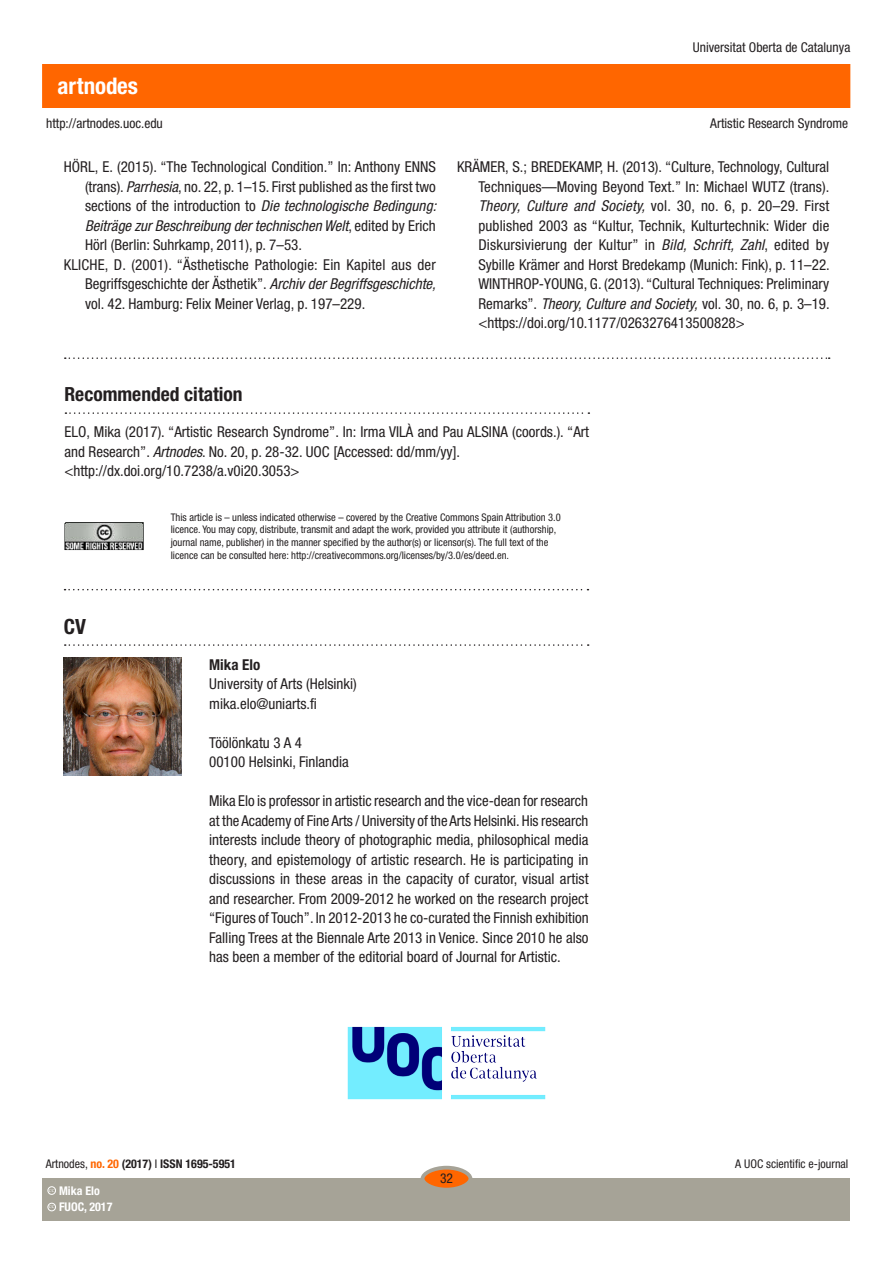
<style>
.page{position:relative;width:893px;height:1263px;background:#fff}
.page>*{position:absolute;margin:0;border:0;box-sizing:border-box;transform-origin:0 0}
.t1{font:700 condensed 22.95px "Helvetica Neue LT Std";color:#fff}
.t2{font:700 condensed 21px "Helvetica Neue LT Std";color:#231f20}
.SUBTITOLS{font:700 condensed 19.5px "Helvetica Neue LT Std";color:#231f20}
.BIBLIOGRAFIA{font:condensed 15px/19.5px "Helvetica Neue LT Std";color:#231f20;text-align:justify}
.text_general_primerp{font:condensed 15px/19.5px "Helvetica Neue LT Std";color:#231f20}
.text_general{font:700 condensed 15px "Helvetica Neue LT Std";color:#231f20}
.t3{font:condensed 13.5px "Helvetica Neue LT Std";color:#231f20}
.t4{font:700 condensed 12px "Helvetica Neue LT Std";color:#231f20}
.t5{font:condensed 12px "Helvetica Neue LT Std";color:#231f20}
.t6{font:700 condensed 12px "Helvetica Neue LT Std";color:#fff}
.creative_commons{font:condensed 10.5px/12.8px "Helvetica Neue LT Std";color:#231f20}
.t7{font:600 3.9px "Adobe Caslon Pro";color:#fff}
.s1{font-style:italic}
.s2{font-weight:400}
.s3{color:#f60}
</style>
<div class="page">
<img style="left:347px;top:1026px;width:199px;height:74px">
<div style="left:43px;top:65px;width:807px;height:42px;background:#f60"></div>
<div style="left:43px;top:1178px;width:807px;height:42px;background:#a6a397"></div>
<div style="left:422px;top:1168px;width:48px;height:21px;background:#f60;border-radius:50%"></div>
<div style="left:421px;top:1166px;width:51px;height:25px;border:4px solid #a6a397;border-radius:50%"></div>
<div style="left:48px;top:1203px;width:8px;height:8px;border:1px solid #fff;border-radius:50%"></div>
<div style="left:48px;top:1186px;width:8px;height:8px;border:1px solid #fff;border-radius:50%"></div>
<svg style="left:65px;top:357px;width:765px;height:2px"></svg>
<svg style="left:65px;top:412px;width:524px;height:2px"></svg>
<img style="left:64px;top:522px;width:80px;height:28px">
<img style="left:64px;top:657px;width:118px;height:118px">
<svg style="left:65px;top:644px;width:524px;height:2px"></svg>
<svg style="left:65px;top:589px;width:523px;height:1px"></svg>
<p class="t1" style="left:58px;top:72px;width:82px">artnodes</p>
<p class="t3" style="left:46px;top:115px;width:118px">http://artnodes.uoc.edu</p>
<p class="BIBLIOGRAFIA" style="left:85px;top:157px;width:353px;text-indent:-21px">HÖRL, E. (2015). “The Technological Condition.” In: Anthony ENNS (trans). <span class="s1">Parrhesia</span>, no. 22, p. 1–15. First published as the first two sections of the introduction to <span class="s1">Die technologische Bedingung:<br>Beiträge zur Beschreibung der technischen Welt</span>, edited by Erich Hörl (Berlin: Suhrkamp, 2011), p. 7–53.</p>
<p class="BIBLIOGRAFIA" style="left:85px;top:255px;width:352px;text-indent:-21px">KLICHE, D. (2001). “Ästhetische Pathologie: Ein Kapitel aus der Begriffsgeschichte der Ästhetik”. <span class="s1">Archiv der Begriffsgeschichte, </span>vol. 42. Hamburg: Felix Meiner Verlag, p. 197–229.</p>
<p class="t3" style="left:693px;top:40px;width:159px">Universitat Oberta de Catalunya</p>
<p class="t3" style="left:710px;top:115px;width:139px">Artistic Research Syndrome</p>
<p class="BIBLIOGRAFIA" style="left:478px;top:157px;width:353px;text-indent:-21px">KRÄMER, S.; BREDEKAMP, H. (2013). “Culture, Technology, Cultural Techniques—Moving Beyond Text.” In: Michael WUTZ (trans).<br><span class="s1">Theory, Culture and Society,</span> vol. 30, no. 6, p. 20–29. First published 2003 as “Kultur, Technik, Kulturtechnik: Wider die Diskursivierung der Kultur” in <span class="s1">Bild, Schrift, Zahl</span>, edited by Sybille Krämer and Horst Bredekamp (Munich: Fink), p. 11–22.<br>WINTHROP-YOUNG, G. (2013). “Cultural Techniques: Preliminary Remarks”. <span class="s1">Theory, Culture and Society,</span> vol. 30, no. 6, p. 3–19. &lt;https://doi.org/10.1177/0263276413500828&gt;</p>
<p class="SUBTITOLS" style="left:64px;top:382px;width:180px">Recommended citation</p>
<p class="text_general_primerp" style="left:64px;top:422px;width:526px">ELO, Mika (2017). “Artistic Research Syndrome”. In: Irma VILÀ and Pau ALSINA (coords.). “Art and Research”. <span class="s1">Artnodes</span>. No. 20, p. 28-32. UOC [Accessed: dd/mm/yy].</p>
<p class="text_general_primerp" style="left:64px;top:461px;width:237px">&lt;http://dx.doi.org/10.7238/a.v0i20.3053&gt;</p>
<p class="creative_commons" style="left:171px;top:510px;width:391px">This article is – unless indicated otherwise – covered by the Creative Commons Spain Attribution 3.0 licence. You may copy, distribute, transmit and adapt the work, provided you attribute it (authorship, journal name, publisher) in the manner specified by the author(s) or licensor(s). The full text of the licence can be consulted here: http://creativecommons.org/licenses/by/3.0/es/deed.en.</p>
<p class="t2" style="left:64px;top:614px;width:24px">CV</p>
<p class="text_general" style="left:209px;top:655px;width:53px">Mika Elo</p>
<p class="text_general_primerp" style="left:209px;top:674px;width:149px">University of Arts (Helsinki)</p>
<p class="text_general_primerp" style="left:209px;top:693px;width:109px">mika.elo@uniarts.fi</p>
<p class="text_general_primerp" style="left:209px;top:732px;width:94px">Töölönkatu 3 A 4</p>
<p class="text_general_primerp" style="left:209px;top:752px;width:141px">00100 Helsinki, Finlandia</p>
<p class="text_general_primerp" style="left:209px;top:791px;width:381px;text-align:justify">Mika Elo is professor in artistic research and the vice-dean for research at the Academy of Fine Arts / University of the Arts Helsinki. His research interests include theory of photographic media, philosophical media theory, and epistemology of artistic research. He is participating in discussions in these areas in the capacity of curator, visual artist and researcher. From 2009-2012 he worked on the research project “Figures of Touch”. In 2012-2013 he co-curated the Finnish exhibition Falling Trees at the Biennale Arte 2013 in Venice. Since 2010 he also has been a member of the editorial board of Journal for Artistic.</p>
<p class="t4" style="left:46px;top:1157px;width:192px"><span class="s2">Artnodes,</span> <span class="s3">no. 20</span> (2017) <span class="s2">I</span> ISSN 1695-5951</p>
<p class="t7" style="left:49px;top:1205px;width:7px">CC</p>
<p class="t6" style="left:59px;top:1200px;width:55px">FUOC, 2017</p>
<p class="t6" style="left:59px;top:1183px;width:42px">Mika Elo</p>
<p class="t7" style="left:49px;top:1188px;width:7px">CC</p>
<p class="t3" style="left:440px;top:1171px;width:14px">32</p>
<p class="t5" style="left:735px;top:1157px;width:115px">A UOC scientific e-journal</p>
</div>
